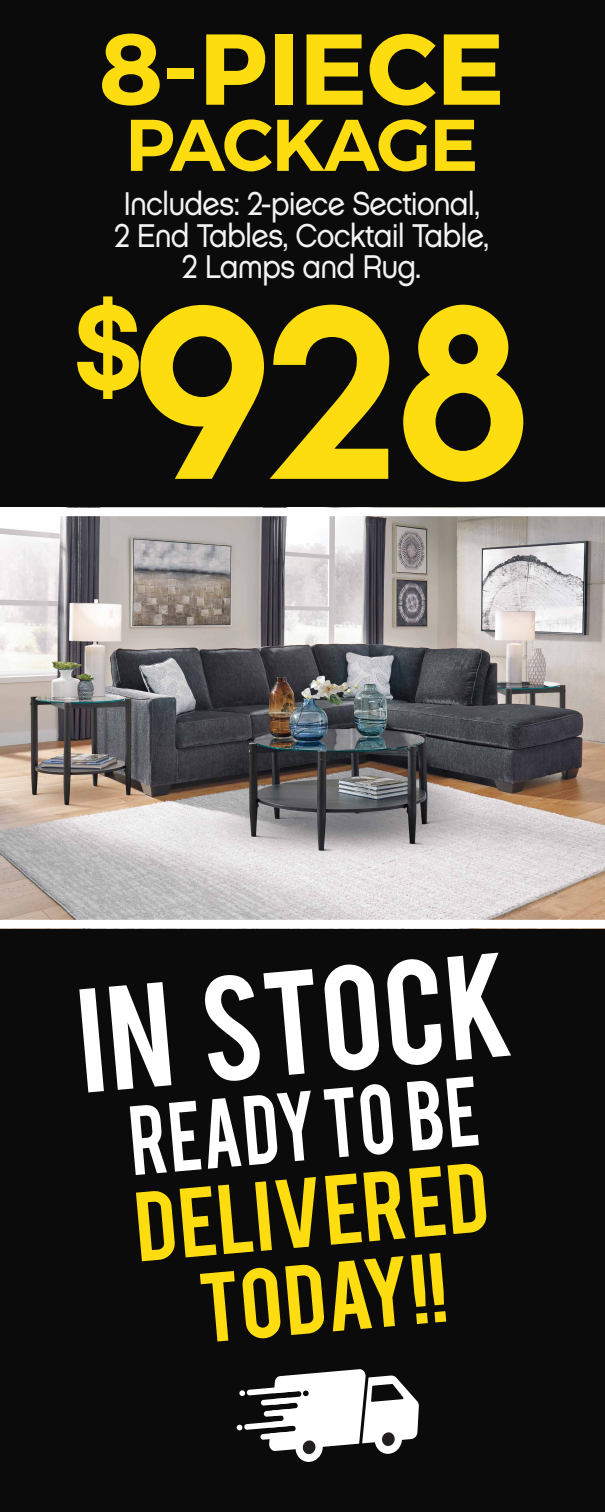
<style>
.page{position:relative;width:605px;height:1512px;background:#0b0b0b}
.page>*{position:absolute;margin:0;border:0;box-sizing:border-box;transform-origin:0 0}
.t1{font:700 245px "Ashley Chalet";color:#fddd10}
.t2{font:116.2px "Bebas";color:#fff}
.t3{font:700 100.45px "Montserrat";color:#fddd10}
.t4{font:77.35px/86.5px "Bebas";color:#fddd10;text-align:center;scale:1.05 1}
.t5{font:77.35px "Bebas";color:#fff;scale:.9 1}
.t6{font:600 73.01px "Montserrat";letter-spacing:-.03em;color:#fddd10}
.t7{font:500 32.83px/31.5px "Ashley Chalet";letter-spacing:-.03em;color:#f3f3f5;text-align:center;scale:.92 1}
</style>
<div class="page">
<svg style="left:236px;top:1369px;width:183px;height:93px"></svg>
<img style="left:0;top:507px;width:605px;height:413px">
<div style="left:0;top:508px;width:605px;height:8px;background:#fff"></div>
<div style="left:0;top:920px;width:605px;height:8px;background:#fff"></div>
<h3 class="t3" style="left:99px;top:7px;width:407px">8-PIECE</h3>
<h3 class="t6" style="left:125px;top:100px;width:354px">PACKAGE</h3>
<p class="t7" style="left:114px;top:188px;width:409px">Includes: 2-piece Sectional,<br>2 End Tables, Cocktail Table,<br>2 Lamps and Rug.</p>
<h1 class="t1" style="left:73px;top:240px;width:459px"><sup>$</sup>928</h1>
<h2 class="t2" style="left:71px;top:957px;width:436px;rotate:-5deg">IN STOCK</h2>
<h3 class="t5" style="left:125px;top:1085px;width:391px;rotate:-5deg">READY TO BE</h3>
<h3 class="t4" style="left:131px;top:1179px;width:339px;rotate:-5deg">DELIVERED<br>TODAY!!</h3>
</div>
